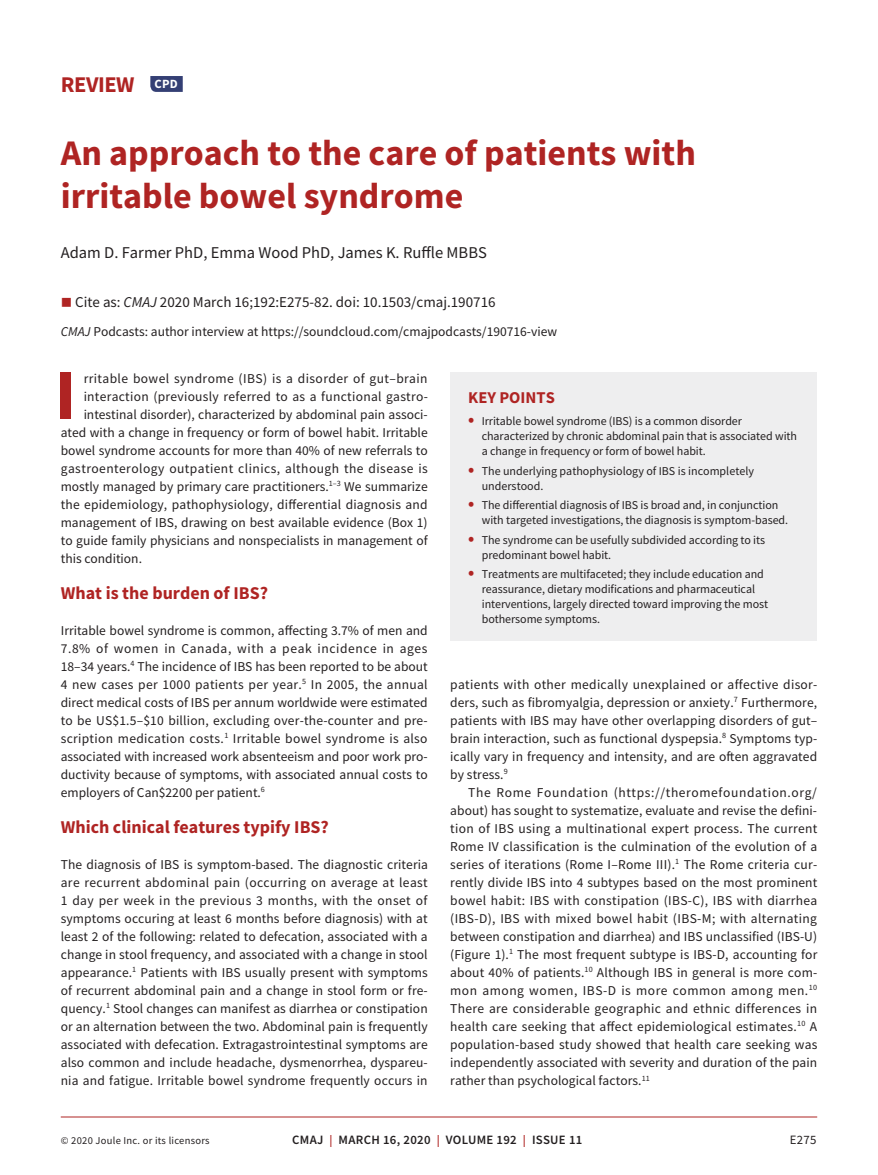
<style>
.page{position:relative;width:878px;height:1175px;background:#fff}
.page>*{position:absolute;margin:0;border:0;box-sizing:border-box;transform-origin:0 0}
.t1{font:700 70.65px "Source Sans Pro";color:#af2423}
.t2{font:700 36px/43.2px "Source Sans Pro";color:#af2423}
.t3{font:700 22.5px "Source Sans Pro";letter-spacing:-.02em;color:#af2423}
.t4{font:700 18px "Source Sans Pro";color:#af2423}
.t5{font:16.5px "Source Sans Pro";color:#231f20}
.t6{font:700 16.5px "Source Sans Pro";color:#af2423}
.t7{font:15px "Source Sans Pro";color:#231f20}
.t8{font:13.5px/18px "Source Sans Pro";color:#231f20;text-align:justify}
.t9{font:13.5px "Source Sans Pro";letter-spacing:.03em;color:#231f20}
.t10{font:13.5px "Source Sans Pro";letter-spacing:.02em;color:#231f20}
.t11{font:600 12.75px "Source Sans Pro";letter-spacing:.025em;color:#231f20}
.t12{font:12.75px "Source Sans Pro";color:#231f20}
.t13{font:12px/15px "Source Sans Pro";letter-spacing:-.005em;color:#231f20}
.t14{font:10.5px "Source Sans Pro";letter-spacing:.025em;color:#231f20}
.s1{color:#af2423}
.s2{font-style:italic}
.s3{font-weight:700;font-size:18px;color:#af2423}
.s4{font-size:12px;color:#af2423}
</style>
<div class="page">
<hr style="left:61px;top:1116px;width:756px;height:1px;background:#af2423">
<svg style="left:150px;top:76px;width:33px;height:16px"></svg>
<div style="left:450px;top:372px;width:367px;height:269px;background:#eeeeef"></div>
<h3 class="t3" style="left:61px;top:69px;width:118px">REVIEW <sup>CPD</sup></h3>
<h2 class="t2" style="left:61px;top:131px;width:636px">An approach to the care of patients with irritable bowel syndrome</h2>
<p class="t5" style="left:61px;top:242px;width:427px">Adam D. Farmer PhD, Emma Wood PhD, James K. Ruffle MBBS</p>
<p class="t7" style="left:61px;top:293px;width:436px"><span class="s1">■</span> Cite as: <span class="s2">CMAJ</span> 2020 March 16;192:E275-82. doi: 10.1503/cmaj.190716</p>
<p class="t8" style="left:61px;top:322px;width:498px"><span class="s2">CMAJ</span> Podcasts: author interview at https://soundcloud.com/cmajpodcasts/190716-view</p>
<h1 class="t1" style="left:55px;top:347px;width:23px">I</h1>
<p class="t9" style="left:84px;top:369px;width:345px">rritable bowel syndrome (IBS) is a disorder of gut–brain</p>
<p class="t10" style="left:84px;top:387px;width:346px">interaction (previously referred to as a functional gastro-</p>
<p class="t8" style="left:84px;top:405px;width:345px">intestinal disorder), characterized by abdominal pain associ-</p>
<p class="t8" style="left:61px;top:423px;width:368px">ated with a change in frequency or form of bowel habit. Irritable</p>
<p class="t8" style="left:61px;top:441px;width:368px">bowel syndrome accounts for more than 40% of new referrals to</p>
<p class="t9" style="left:61px;top:459px;width:368px">gastroenterology outpatient clinics, although the disease is</p>
<p class="t8" style="left:61px;top:477px;width:368px">mostly managed by primary care practitioners.<sup>1–3</sup> We summarize</p>
<p class="t8" style="left:61px;top:495px;width:368px">the epidemiology, pathophysiology, differential diagnosis and</p>
<p class="t8" style="left:61px;top:513px;width:368px">management of IBS, drawing on best available evidence (Box 1)</p>
<p class="t8" style="left:61px;top:531px;width:368px">to guide family physicians and nonspecialists in management of</p>
<p class="t8" style="left:61px;top:549px;width:83px">this condition.</p>
<h3 class="t4" style="left:61px;top:580px;width:209px">What is the burden of IBS?</h3>
<p class="t8" style="left:61px;top:621px;width:368px">Irritable bowel syndrome is common, affecting 3.7% of men and 7.8% of women in Canada, with a peak incidence in ages 18–34 years.<sup>4</sup> The incidence of IBS has been reported to be about 4 new cases per 1000 patients per year.<sup>5</sup> In 2005, the annual direct medical costs of IBS per annum worldwide were estimated to be US$1.5–$10 billion, excluding over-the-counter and pre&shy;scription medication costs.<sup>1</sup> Irritable bowel syndrome is also associated with increased work absenteeism and poor work pro&shy;ductivity because of symptoms, with associated annual costs to employers of Can$2200 per patient.<sup>6</sup></p>
<h3 class="t4" style="left:61px;top:814px;width:270px">Which clinical features typify IBS?</h3>
<p class="t8" style="left:61px;top:855px;width:369px">The diagnosis of IBS is symptom-based. The diagnostic criteria are recurrent abdominal pain (occurring on average at least 1 day per week in the previous 3 months, with the onset of symptoms occuring at least 6 months before diagnosis) with at least 2 of the following: related to defecation, associated with a change in stool frequency, and associated with a change in stool appearance.<sup>1</sup> Patients with IBS usually present with symptoms of recurrent abdominal pain and a change in stool form or fre&shy;quency.<sup>1</sup> Stool changes can manifest as diarrhea or constipation or an alternation between the two. Abdominal pain is frequently associated with defecation. Extragastrointestinal symptoms are also common and include headache, dysmenorrhea, dyspareu&shy;nia and fatigue. Irritable bowel syndrome frequently occurs in</p>
<p class="t6" style="left:468px;top:386px;width:88px">KEY POINTS</p>
<p class="t13" style="left:482px;top:413px;width:317px;text-indent:-14px"><span class="s3">•</span> Irritable bowel syndrome (IBS) is a common disorder characterized by chronic abdominal pain that is associated with a change in frequency or form of bowel habit.</p>
<p class="t13" style="left:482px;top:463px;width:274px;text-indent:-14px"><span class="s3">•</span> The underlying pathophysiology of IBS is incompletely understood.</p>
<p class="t13" style="left:482px;top:497px;width:308px;text-indent:-14px"><span class="s3">•</span> The differential diagnosis of IBS is broad and, in conjunction with targeted investigations, the diagnosis is symptom-based.</p>
<p class="t13" style="left:482px;top:532px;width:285px;text-indent:-14px"><span class="s3">•</span> The syndrome can be usefully subdivided according to its predominant bowel habit.</p>
<p class="t13" style="left:482px;top:566px;width:288px;text-indent:-14px"><span class="s3">•</span> Treatments are multifaceted; they include education and reassurance, dietary modifications and pharmaceutical interventions, largely directed toward improving the most bothersome symptoms.</p>
<p class="t8" style="left:450px;top:675px;width:369px">patients with other medically unexplained or affective disor&shy;ders, such as fibromyalgia, depression or anxiety.<sup>7</sup> Furthermore, patients with IBS may have other overlapping disorders of gut– brain interaction, such as functional dyspepsia.<sup>8</sup> Symptoms typ&shy;ically vary in frequency and intensity, and are often aggravated by stress.<sup>9</sup></p>
<p class="t8" style="left:450px;top:783px;width:369px;text-indent:18px">The Rome Foundation (https://theromefoundation.org/ about) has sought to systematize, evaluate and revise the defini&shy;tion of IBS using a multinational expert process. The current Rome IV classification is the culmination of the evolution of a series of iterations (Rome I–Rome III).<sup>1</sup> The Rome criteria cur&shy;rently divide IBS into 4 subtypes based on the most prominent bowel habit: IBS with constipation (IBS-C), IBS with diarrhea (IBS-D), IBS with mixed bowel habit (IBS-M; with alternating between constipation and diarrhea) and IBS unclassified (IBS-U) (Figure 1).<sup>1</sup> The most frequent subtype is IBS-D, accounting for about 40% of patients.<sup>10</sup> Although IBS in general is more com&shy;mon among women, IBS-D is more common among men.<sup>10<br></sup>There are considerable geographic and ethnic differences in health care seeking that affect epidemiological estimates.<sup>10</sup> A population-based study showed that health care seeking was independently associated with severity and duration of the pain rather than psychological factors.<sup>11</sup></p>
<p class="t14" style="left:61px;top:1134px;width:150px">© 2020 Joule Inc. or its licensors</p>
<p class="t11" style="left:292px;top:1131px;width:292px">CMAJ <span class="s4">|</span> MARCH 16, 2020 <span class="s4">|</span> VOLUME 192 <span class="s4">|</span> ISSUE 11</p>
<p class="t12" style="left:789px;top:1132px;width:28px">E275</p>
</div>
